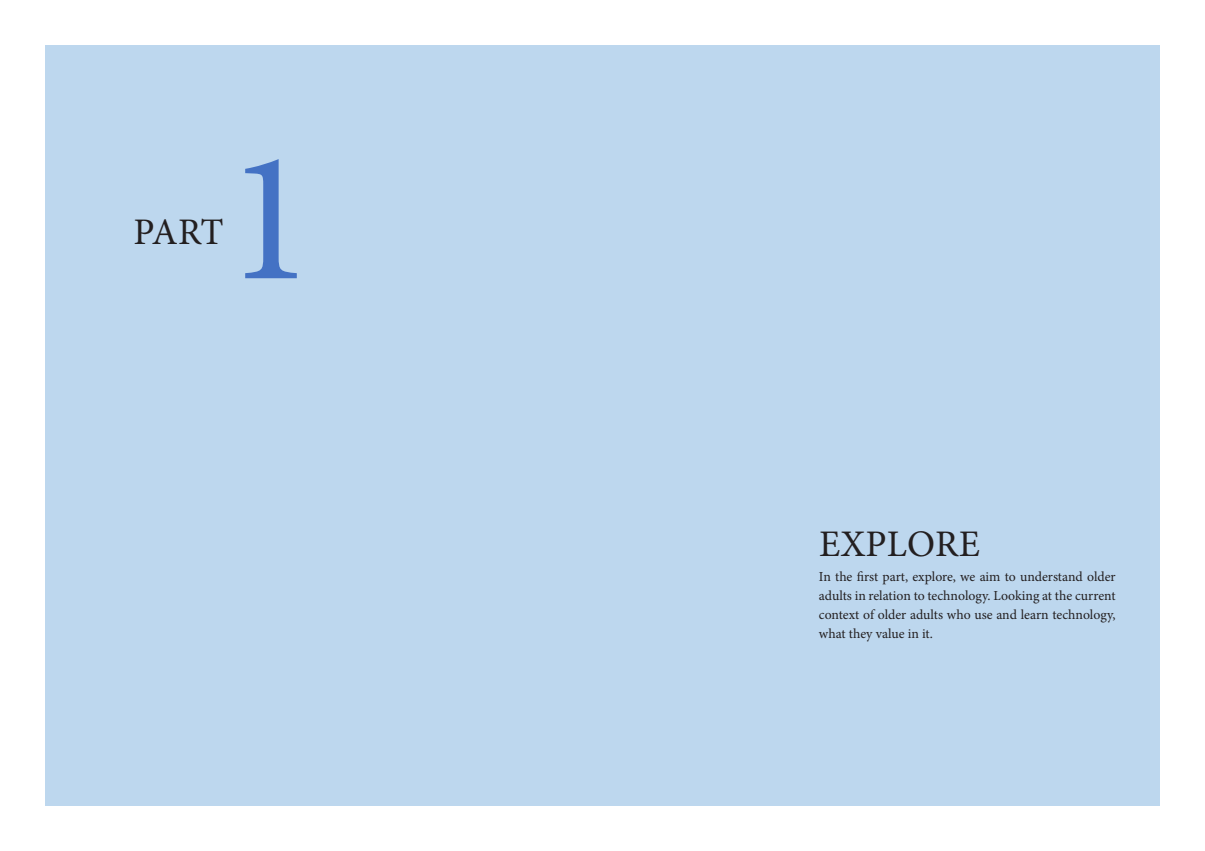
<style>
.page{position:relative;width:1205px;height:851px;background:#fff}
.page>*{position:absolute;margin:0;border:0;box-sizing:border-box;transform-origin:0 0}
.t1{font:187.5px "Minion Pro";color:#4472c4}
.t2{font:37.5px "Minion Pro";letter-spacing:.005em;color:#231f20}
.t3{font:13.75px/18.8px "Minion Pro";color:#231f20;text-align:justify}
</style>
<div class="page">
<div style="left:45px;top:45px;width:1115px;height:760px;background:#bdd7ee"></div>
<h2 class="t2" style="left:133px;top:206px;width:92px">PART</h2>
<h1 class="t1" style="left:225px;top:93px;width:91px">1</h1>
<h2 class="t2" style="left:819px;top:518px;width:163px">EXPLORE</h2>
<p class="t3" style="left:819px;top:567px;width:298px">In the first part, explore, we aim to understand older adults in relation to technology. Looking at the current context of older adults who use and learn technology, what they value in it.</p>
</div>
